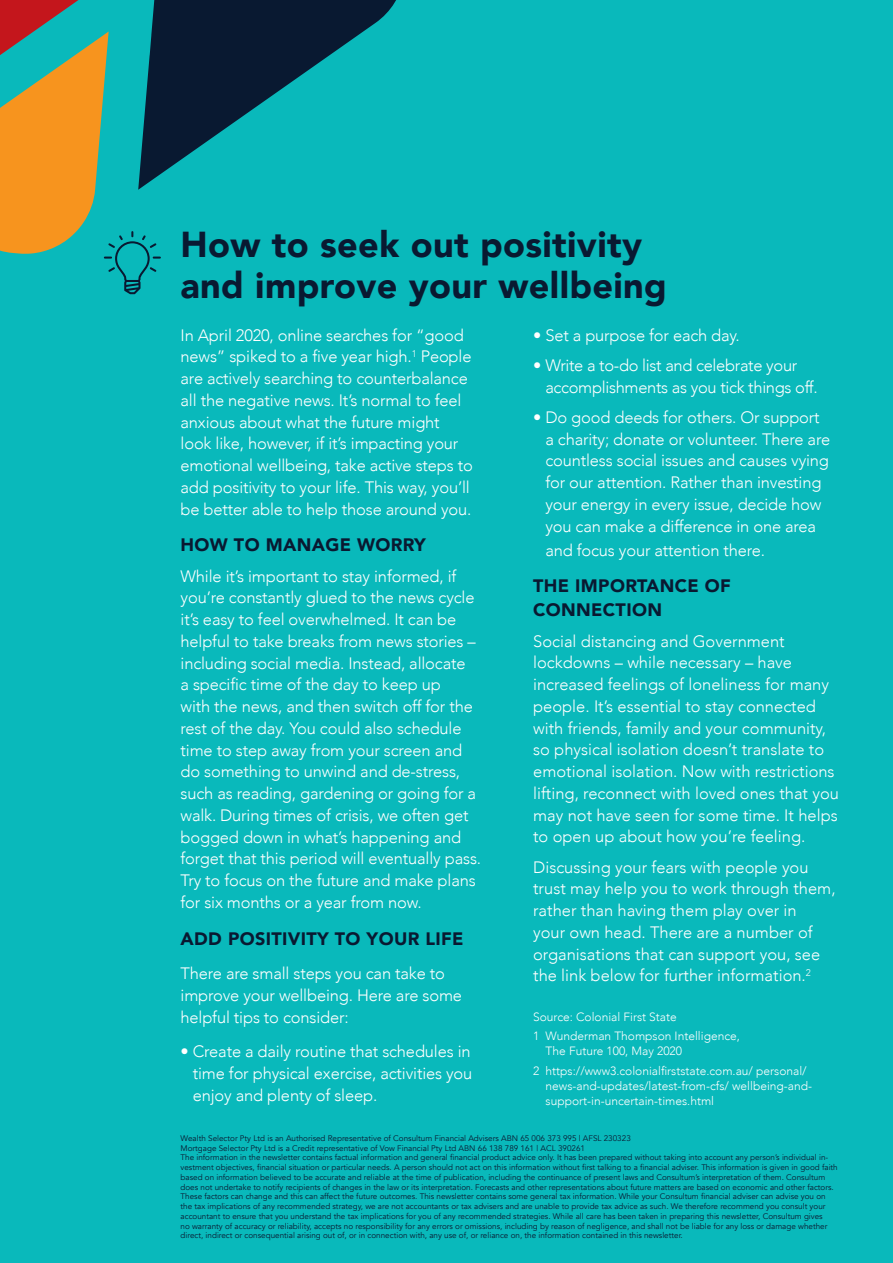
<style>
.page{position:relative;width:893px;height:1263px;background:#09b9bb}
.page>*{position:absolute;margin:0;border:0;box-sizing:border-box;transform-origin:0 0}
.t1{font:900 36px/40.5px "Avenir";letter-spacing:.01em;color:#091931}
.t2{font:900 18px/24px "Avenir";letter-spacing:.02em;color:#091931}
.t3{font:300 16.5px/21.8px "Avenir";letter-spacing:-.01em;color:#fff}
.t4{font:300 12px/19.2px "Avenir";color:#fff}
.t5{font:8.1px/9.8px "Avenir";color:#091931}
</style>
<div class="page">
<svg style="left:161px;top:0;width:235px;height:174px;fill:#091931"></svg>
<svg style="left:0;top:0;width:161px;height:294px"></svg>
<h1 class="t1" style="left:181px;top:223px;width:488px">How to seek out positivity and improve your wellbeing</h1>
<p class="t3" style="left:181px;top:324px;width:294px">In April 2020, online searches for “good news” spiked to a five year high.<sup>1</sup> People are actively searching to counterbalance all the negative news. It’s normal to feel anxious about what the future might look like, however, if it’s impacting your emotional wellbeing, take active steps to add positivity to your life. This way, you’ll be better able to help those around you.</p>
<p class="t2" style="left:181px;top:533px;width:247px">HOW TO MANAGE WORRY</p>
<p class="t3" style="left:181px;top:565px;width:302px">While it’s important to stay informed, if you’re constantly glued to the news cycle it’s easy to feel overwhelmed. It can be helpful to take breaks from news stories – including social media. Instead, allocate<br>a specific time of the day to keep up<br>with the news, and then switch off for the rest of the day. You could also schedule time to step away from your screen and do something to unwind and de-stress, such as reading, gardening or going for a walk. During times of crisis, we often get bogged down in what’s happening and forget that this period will eventually pass.<br>Try to focus on the future and make plans for six months or a year from now.</p>
<p class="t2" style="left:181px;top:926px;width:284px">ADD POSITIVITY TO YOUR LIFE</p>
<p class="t3" style="left:181px;top:963px;width:283px">There are small steps you can take to improve your wellbeing. Here are some helpful tips to consider:</p>
<p class="t3" style="left:193px;top:1041px;width:281px;text-align:justify;text-indent:-12px">• Create a daily routine that schedules in time for physical exercise, activities you enjoy and plenty of sleep.</p>
<p class="t3" style="left:533px;top:324px;width:208px">• Set a purpose for each day.</p>
<p class="t3" style="left:545px;top:354px;width:274px;text-indent:-12px">• Write a to-do list and celebrate your accomplishments as you tick things off.</p>
<p class="t3" style="left:545px;top:406px;width:286px;text-indent:-12px">• Do good deeds for others. Or support a charity; donate or volunteer. There are countless social issues and causes vying for our attention. Rather than investing your energy in every issue, decide how you can make a difference in one area</p>
<p class="t3" style="left:545px;top:539px;width:221px">and focus your attention there.</p>
<p class="t2" style="left:533px;top:574px;width:199px">THE IMPORTANCE OF<br>CONNECTION</p>
<p class="t3" style="left:533px;top:630px;width:307px">Social distancing and Government lockdowns – while necessary – have increased feelings of loneliness for many people. It’s essential to stay connected with friends, family and your community, so physical isolation doesn’t translate to emotional isolation. Now with restrictions lifting, reconnect with loved ones that you may not have seen for some time. It helps to open up about how you’re feeling.</p>
<p class="t3" style="left:533px;top:856px;width:304px">Discussing your fears with people you trust may help you to work through them, rather than having them play over in<br>your own head. There are a number of organisations that can support you, see the link below for further information.<sup>2</sup></p>
<p class="t4" style="left:533px;top:1007px;width:208px">Source: Colonial First State<br>1 Wunderman Thompson Intelligence,</p>
<p class="t4" style="left:533px;top:1042px;width:275px;text-indent:12px">The Future 100, May 2020<br>2 https://www3.colonialfirststate.com.au/ personal/</p>
<p class="t4" style="left:546px;top:1078px;width:268px;line-height:15px">news-and-updates/latest-from-cfs/ wellbeing-and&shy;support-in-uncertain-times.html</p>
<p class="t5" style="left:181px;top:1133px;width:659px">Wealth Selector Pty Ltd is an Authorised Representative of Consultum Financial Advisers ABN 65 006 373 995 | AFSL 230323<br>Mortgage Selector Pty Ltd is a Credit representative of Vow Financial Pty Ltd ABN 66 138 789 161 | ACL 390261<br>The information in the newsletter contains factual information and general financial product advice only. It has been prepared without taking into account any person’s individual in&shy;vestment objectives, financial situation or particular needs. A person should not act on this information without first talking to a financial adviser. This information is given in good faith based on information believed to be accurate and reliable at the time of publication, including the continuance of present laws and Consultum’s interpretation of them. Consultum does not undertake to notify recipients of changes in the law or its interpretation. Forecasts and other representations about future matters are based on economic and other factors.<br>These factors can change and this can affect the future outcomes. This newsletter contains some general tax information. While your Consultum financial adviser can advise you on the tax implications of any recommended strategy, we are not accountants or tax advisers and are unable to provide tax advice as such. We therefore recommend you consult your accountant to ensure that you understand the tax implications for you of any recommended strategies. While all care has been taken in preparing this newsletter, Consultum gives<br>no warranty of accuracy or reliability, accepts no responsibility for any errors or omissions, including by reason of negligence, and shall not be liable for any loss or damage whether direct, indirect or consequential arising out of, or in connection with, any use of, or reliance on, the information contained in this newsletter.</p>
</div>
